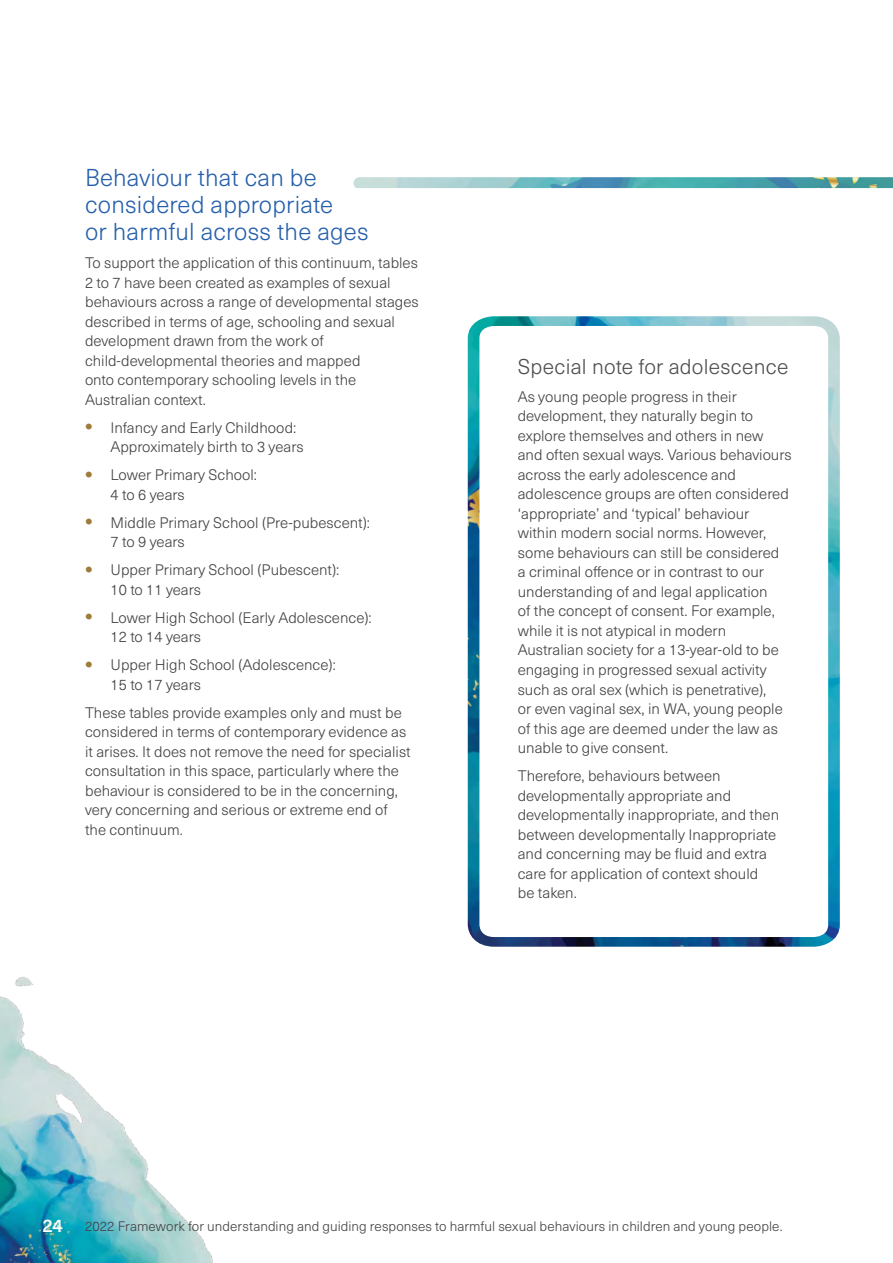
<style>
.page{position:relative;width:893px;height:1263px;background:#fff}
.page>*{position:absolute;margin:0;border:0;box-sizing:border-box;transform-origin:0 0}
.t1{font:300 24px/27px "Neue Haas Unica W1 G";letter-spacing:.01em;color:#255fac}
.t2{font:300 21px "Neue Haas Unica W1 G";letter-spacing:.01em;color:#4d4d4f}
.t3{font:300 15px/19.5px "Neue Haas Unica W1 G";color:#414042}
.t4{font:300 13.5px "Neue Haas Unica W1 G";letter-spacing:.005em;color:#414042}
.s1{font-weight:700;font-size:21px;color:#9e7b38}
.s2{font-weight:500;font-size:18px;color:#fff}
</style>
<div class="page">
<img style="left:353px;top:177px;width:540px;height:11px">
<img style="left:0;top:977px;width:213px;height:286px">
<img style="left:468px;top:316px;width:372px;height:631px">
<h3 class="t1" style="left:85px;top:163px;width:285px">Behaviour that can be considered appropriate<br>or harmful across the ages</h3>
<p class="t3" style="left:85px;top:252px;width:335px">To support the application of this continuum, tables 2 to 7 have been created as examples of sexual behaviours across a range of developmental stages described in terms of age, schooling and sexual development drawn from the work of child-developmental theories and mapped<br>onto contemporary schooling levels in the Australian context.</p>
<p class="t3" style="left:111px;top:417px;width:194px;text-indent:-26px"><span class="s1">•</span> Infancy and Early Childhood:<br>Approximately birth to 3 years</p>
<p class="t3" style="left:111px;top:464px;width:148px;text-indent:-26px"><span class="s1">•</span> Lower Primary School:<br>4 to 6 years</p>
<p class="t3" style="left:111px;top:512px;width:261px;text-indent:-26px"><span class="s1">•</span> Middle Primary School (Pre-pubescent):<br>7 to 9 years</p>
<p class="t3" style="left:111px;top:560px;width:230px;text-indent:-26px"><span class="s1">•</span> Upper Primary School (Pubescent):<br>10 to 11 years</p>
<p class="t3" style="left:111px;top:607px;width:263px;text-indent:-26px"><span class="s1">•</span> Lower High School (Early Adolescence):<br>12 to 14 years</p>
<p class="t3" style="left:111px;top:655px;width:227px;text-indent:-26px"><span class="s1">•</span> Upper High School (Adolescence):<br>15 to 17 years</p>
<p class="t3" style="left:85px;top:702px;width:327px">These tables provide examples only and must be considered in terms of contemporary evidence as it arises. It does not remove the need for specialist consultation in this space, particularly where the behaviour is considered to be in the concerning, very concerning and serious or extreme end of the continuum.</p>
<h4 class="t2" style="left:518px;top:351px;width:272px">Special note for adolescence</h4>
<p class="t3" style="left:518px;top:386px;width:275px">As young people progress in their development, they naturally begin to explore themselves and others in new and often sexual ways. Various behaviours across the early adolescence and adolescence groups are often considered ‘appropriate’ and ‘typical’ behaviour within modern social norms. However, some behaviours can still be considered<br>a criminal ofence or in contrast to our understanding of and legal application<br>of the concept of consent. For example, while it is not atypical in modern Australian society for a 13-year-old to be engaging in progressed sexual activity such as oral sex (which is penetrative),<br>or even vaginal sex, in WA, young people of this age are deemed under the law as unable to give consent.</p>
<p class="t3" style="left:518px;top:765px;width:263px">Therefore, behaviours between developmentally appropriate and developmentally inappropriate, and then between developmentally Inappropriate and concerning may be fuid and extra care for application of context should<br>be taken.</p>
<p class="t4" style="left:43px;top:1216px;width:741px"><span class="s2">24</span> 2022 Framework for understanding and guiding responses to harmful sexual behaviours in children and young people.</p>
</div>
